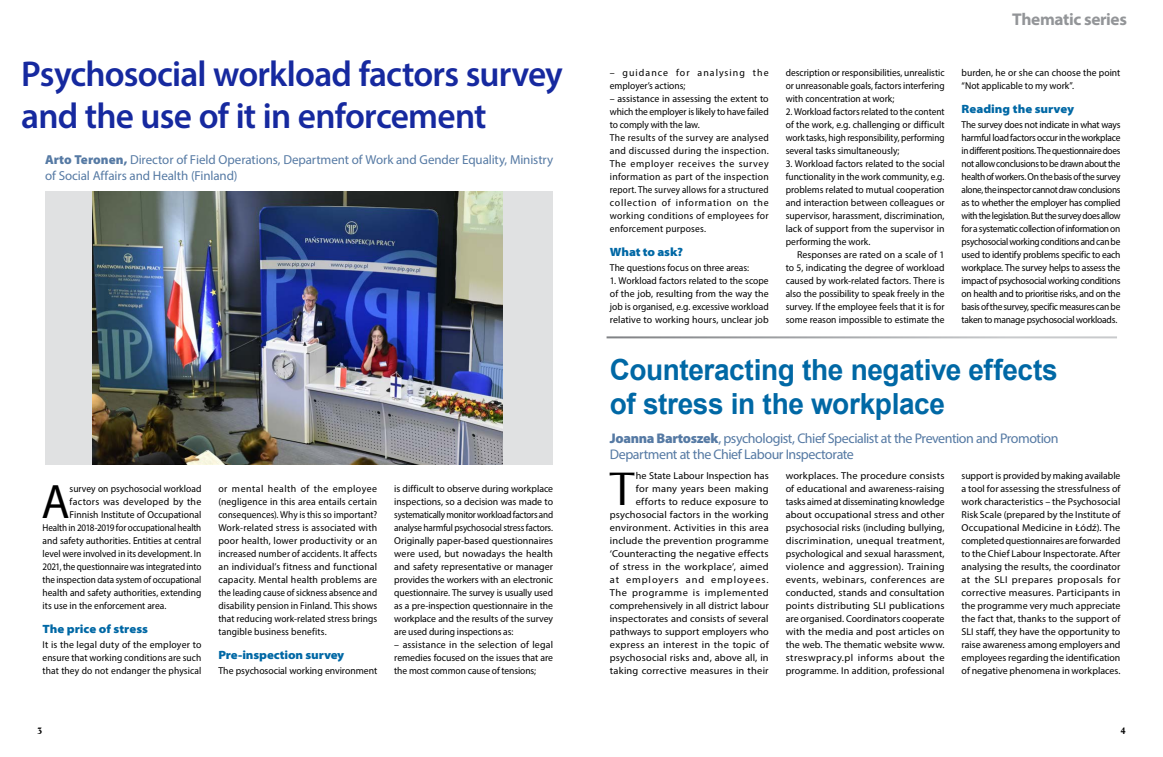
<style>
.page{position:relative;width:1163px;height:757px;background:#fff}
.page>*{position:absolute;margin:0;border:0;box-sizing:border-box;transform-origin:0 0}
.t1{font:48.6px "Myriad Pro";color:#000;scale:.95 1}
.t2{font:48.1px "Ottawa Plain";color:#000}
.t3{font:600 36px/42px "Myriad Pro";letter-spacing:-.025em;color:#16299f}
.t4{font:700 29.1px/34px "Arial";letter-spacing:-.015em;color:#0068a5;scale:.96 1}
.t5{font:700 semi-expanded 17px "Myriad Pro";letter-spacing:-.025em;color:#939598;scale:.95 1}
.t6{font:14px/16px "Myriad Pro";letter-spacing:-.035em;color:#567aa4}
.t7{font:13px/16px "Myriad Pro";letter-spacing:-.01em;color:#567aa4}
.t8{font:900 semi-expanded 12px "Myriad Pro";letter-spacing:-.005em;color:#0068a5}
.t9{font:10px/13px "Myriad Pro";letter-spacing:.005em;color:#000;text-align:justify}
.t10{font:10px/13px "Myriad Pro";letter-spacing:.005em;color:#000;text-align:justify;scale:.95 1}
.t11{font:10px/13px "Myriad Pro";letter-spacing:.005em;color:#000;text-align:justify;scale:1.04 1}
.t12{font:10px/13px "Myriad Pro";letter-spacing:.025em;color:#000}
.t13{font:10px/13px "Myriad Pro";letter-spacing:.005em;color:#000;text-align:justify;scale:.94 1}
.t14{font:10px/13px "Myriad Pro";letter-spacing:.005em;color:#000;text-align:justify;scale:.93 1}
.t15{font:10px "Myriad Pro";letter-spacing:.005em;color:#000;scale:.91 1}
.t16{font:10px/13px "Myriad Pro";letter-spacing:.005em;color:#000;scale:.96 1}
.t17{font:10px/13px "Myriad Pro";letter-spacing:.1em;color:#000}
.t18{font:10px "Myriad Pro";letter-spacing:.03em;color:#000}
.t19{font:700 10px "Life T";color:#000}
.s1{font-weight:900}
</style>
<div class="page">
<div style="left:45px;top:191px;width:508px;height:274px;background:#e0e1e2"></div>
<img style="left:93px;top:191px;width:409px;height:274px">
<h3 class="t3" style="left:21px;top:52px;width:543px">Psychosocial workload factors survey and the use of it in enforcement</h3>
<h3 class="t7" style="left:45px;top:151px;width:509px"><span class="s1">Arto Teronen,</span> Director of Field Operations, Department of Work and Gender Equality, Ministry of Social Affairs and Health (Finland)</h3>
<h1 class="t1" style="left:41px;top:472px;width:31px">A</h1>
<p class="t10" style="left:70px;top:482px;width:140px">survey on psychosocial workload</p>
<p class="t18" style="left:70px;top:496px;width:133px">factors was developed by the</p>
<p class="t16" style="left:70px;top:508px;width:139px">Finnish Institute of Occupational</p>
<p class="t15" style="left:43px;top:522px;width:176px">Health in 2018-2019 for occupational health</p>
<p class="t10" style="left:43px;top:534px;width:169px">and safety authorities. Entities at central</p>
<p class="t13" style="left:43px;top:547px;width:170px">level were involved in its development. In</p>
<p class="t15" style="left:43px;top:561px;width:176px">2021, the questionnaire was integrated into</p>
<p class="t15" style="left:43px;top:574px;width:176px">the inspection data system of occupational</p>
<p class="t10" style="left:43px;top:586px;width:169px">health and safety authorities, extending</p>
<p class="t10" style="left:43px;top:599px;width:132px">its use in the enforcement area.</p>
<p class="t8" style="left:43px;top:621px;width:107px">The price of stress</p>
<p class="t9" style="left:43px;top:638px;width:160px">It is the legal duty of the employer to ensure that working conditions are such that they do not endanger the physical</p>
<p class="t9" style="left:218px;top:482px;width:160px">or mental health of the employee (negligence in this area entails certain consequences). Why is this so important?<br>Work-related stress is associated with poor health, lower productivity or an increased number of accidents. It affects an individual’s fitness and functional capacity. Mental health problems are the leading cause of sickness absence and disability pension in Finland. This shows that reducing work-related stress brings tangible business benefits.</p>
<p class="t8" style="left:218px;top:647px;width:127px">Pre-inspection survey</p>
<p class="t9" style="left:218px;top:664px;width:160px">The psychosocial working environment</p>
<p class="t9" style="left:394px;top:482px;width:160px">is difficult to observe during workplace inspections, so a decision was made to systematically monitor workload factors and analyse harmful psychosocial stress factors.<br>Originally paper-based questionnaires were used, but nowadays the health and safety representative or manager provides the workers with an electronic questionnaire. The survey is usually used as a pre-inspection questionnaire in the workplace and the results of the survey are used during inspections as:</p>
<p class="t9" style="left:394px;top:638px;width:160px">– assistance in the selection of legal remedies focused on the issues that are the most common cause of tensions;</p>
<h3 class="t5" style="left:1012px;top:8px;width:122px">Thematic series</h3>
<p class="t17" style="left:609px;top:66px;width:160px">– guidance for analysing the employer’s actions;</p>
<p class="t12" style="left:609px;top:92px;width:160px">– assistance in assessing the extent to which the employer is likely to have failed to comply with the law.<br>The results of the survey are analysed and discussed during the inspection.<br>The employer receives the survey information as part of the inspection report. The survey allows for a structured collection of information on the working conditions of employees for enforcement purposes.</p>
<p class="t8" style="left:609px;top:244px;width:75px">What to ask?</p>
<p class="t10" style="left:609px;top:261px;width:148px">The questions focus on three areas:</p>
<p class="t10" style="left:609px;top:274px;width:169px">1. Workload factors related to the scope of the job, resulting from the way the job is organised, e.g. excessive workload relative to working hours, unclear job</p>
<p class="t13" style="left:785px;top:66px;width:170px">description or responsibilities, unrealistic or unreasonable goals, factors interfering with concentration at work;</p>
<p class="t14" style="left:785px;top:105px;width:172px">2. Workload factors related to the content of the work, e.g. challenging or difficult work tasks, high responsibility, performing several tasks simultaneously;</p>
<p class="t10" style="left:785px;top:157px;width:169px">3. Workload factors related to the social functionality in the work community, e.g. problems related to mutual cooperation and interaction between colleagues or supervisor, harassment, discrimination, lack of support from the supervisor in performing the work.</p>
<p class="t9" style="left:785px;top:248px;width:160px;text-indent:11px">Responses are rated on a scale of 1 to 5, indicating the degree of workload caused by work-related factors. There is also the possibility to speak freely in the survey. If the employee feels that it is for some reason impossible to estimate the</p>
<p class="t16" style="left:961px;top:66px;width:167px">burden, he or she can choose the point “Not applicable to my work”.</p>
<p class="t8" style="left:961px;top:101px;width:114px">Reading the survey</p>
<p class="t10" style="left:961px;top:118px;width:169px">The survey does not indicate in what ways harmful load factors occur in the workplace in different positions. The questionnaire does not allow conclusions to be drawn about the health of workers. On the basis of the survey alone, the inspector cannot draw conclusions as to whether the employer has complied with the legislation. But the survey does allow for a systematic collection of information on psychosocial working conditions and can be used to identify problems specific to each workplace. The survey helps to assess the impact of psychosocial working conditions on health and to prioritise risks, and on the basis of the survey, specific measures can be taken to manage psychosocial workloads.</p>
<h3 class="t4" style="left:609px;top:353px;width:468px">Counteracting the negative effects of stress in the workplace</h3>
<h3 class="t6" style="left:609px;top:430px;width:450px"><span class="s1">Joanna Bartoszek</span>, psychologist, Chief Specialist at the Prevention and Promotion<br>Department at the Chief Labour Inspectorate</h3>
<p class="t9" style="left:609px;top:469px;width:160px;text-align:right">he State Labour Inspection has<br>for many years been making efforts to reduce exposure to psychosocial factors in the working environment. Activities in this area include the prevention programme ‘Counteracting the negative effects of stress in the workplace’, aimed at employers and employees.<br>The programme is implemented comprehensively in all district labour inspectorates and consists of several pathways to support employers who express an interest in the topic of psychosocial risks and, above all, in taking corrective measures in their</p>
<p class="t11" style="left:785px;top:469px;width:154px">workplaces. The procedure consists of educational and awareness-raising tasks aimed at disseminating knowledge about occupational stress and other psychosocial risks (including bullying, discrimination, unequal treatment, psychological and sexual harassment, violence and aggression). Training events, webinars, conferences are conducted, stands and consultation points distributing SLI publications are organised. Coordinators cooperate with the media and post articles on the web. The thematic website www. streswpracy.pl informs about the programme. In addition, professional</p>
<p class="t9" style="left:961px;top:469px;width:160px">support is provided by making available a tool for assessing the stressfulness of work characteristics – the Psychosocial Risk Scale (prepared by the Institute of Occupational Medicine in Łódź). The completed questionnaires are forwarded to the Chief Labour Inspectorate. After analysing the results, the coordinator at the SLI prepares proposals for corrective measures. Participants in the programme very much appreciate the fact that, thanks to the support of SLI staff, they have the opportunity to raise awareness among employers and employees regarding the identification of negative phenomena in workplaces.</p>
<h2 class="t2" style="left:608px;top:461px;width:28px">T</h2>
<p class="t19" style="left:37px;top:725px;width:7px">3</p>
<p class="t19" style="left:1120px;top:724px;width:7px">4</p>
</div>
